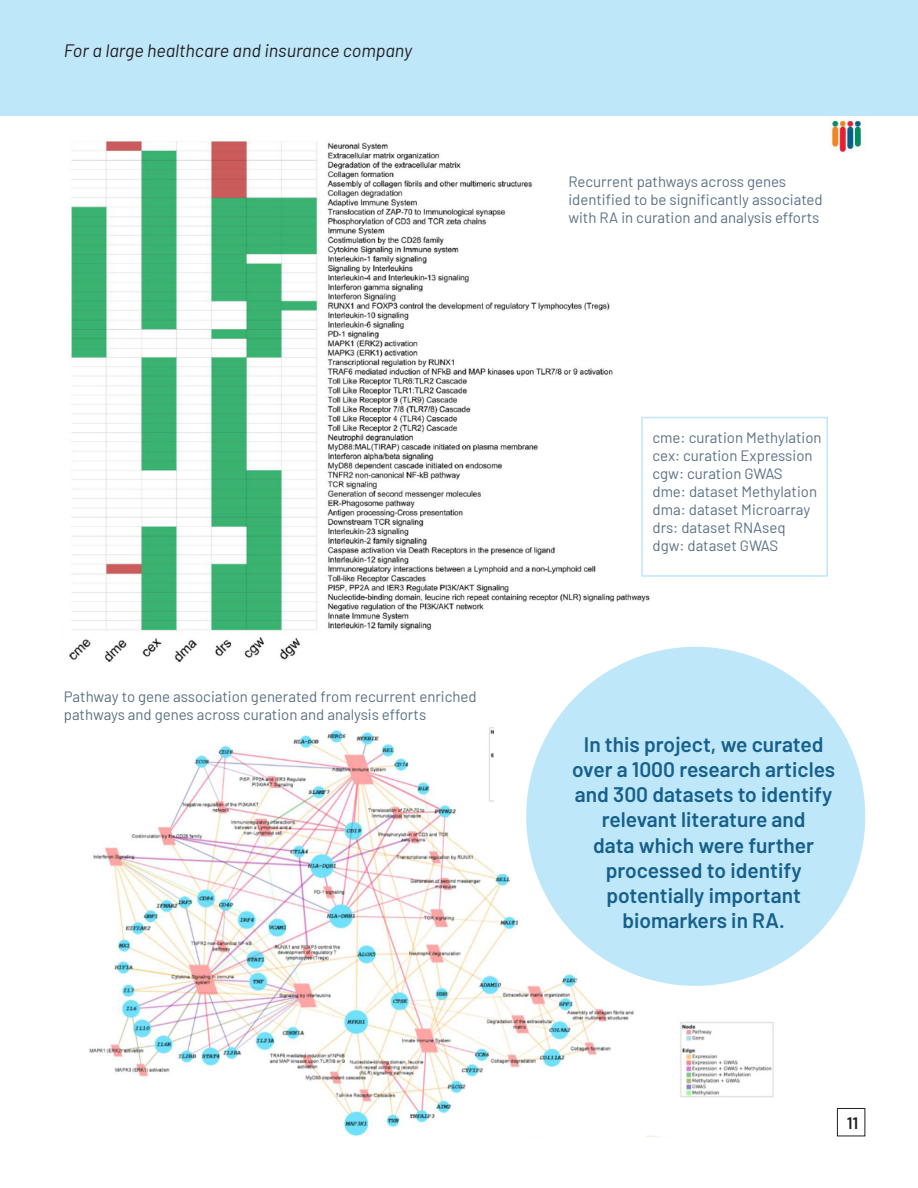
<style>
.page{position:relative;width:918px;height:1188px;background:#fff}
.page>*{position:absolute;margin:0;border:0;box-sizing:border-box;transform-origin:0 0}
.IMPACT{font:600 21px/25.2px "Barlow";color:#16608b;text-align:center}
.Title_2{font:italic 18px "Barlow";color:#231f20}
.Body_Text_Style{font:600 16.5px "Barlow";color:#231f20}
.Image_Title_1{font:15px/18px "Barlow";color:#5a7184}
</style>
<div class="page">
<img style="left:829px;top:117px;width:36px;height:36px">
<img style="left:89px;top:647px;width:593px;height:490px">
<img style="left:675px;top:1009px;width:99px;height:90px">
<div style="left:0;top:0;width:918px;height:116px;background:#bee7fa"></div>
<div style="left:494px;top:678px;width:247px;height:196px;background:#fff"></div>
<img style="left:69px;top:139px;width:582px;height:528px">
<div style="left:641px;top:417px;width:187px;height:160px;border:2px solid #bee7fa"></div>
<div style="left:526px;top:647px;width:339px;height:339px;background:#bee7fa;border-radius:50%"></div>
<div style="left:837px;top:1108px;width:28px;height:28px;border:1px solid #231f20"></div>
<p class="Title_2" style="left:64px;top:37px;width:350px">For a large healthcare and insurance company</p>
<p class="Image_Title_1" style="left:64px;top:687px;width:414px">Pathway to gene association generated from recurrent enriched pathways and genes across curation and analysis efforts</p>
<p class="Image_Title_1" style="left:568px;top:171px;width:256px">Recurrent pathways across genes identified to be significantly associated with RA in curation and analysis efforts</p>
<p class="Image_Title_1" style="left:652px;top:428px;width:171px">cme: curation Methylation</p>
<p class="Image_Title_1" style="left:652px;top:446px;width:162px">cex: curation Expression</p>
<p class="Image_Title_1" style="left:652px;top:464px;width:132px">cgw: curation GWAS</p>
<p class="Image_Title_1" style="left:652px;top:482px;width:166px">dme: dataset Methylation</p>
<p class="Image_Title_1" style="left:652px;top:500px;width:159px">dma: dataset Microarray</p>
<p class="Image_Title_1" style="left:652px;top:518px;width:135px">drs: dataset RNAseq</p>
<p class="Image_Title_1" style="left:652px;top:536px;width:127px">dgw: dataset GWAS</p>
<p class="IMPACT" style="left:572px;top:730px;width:265px">In this project, we curated over a 1000 research articles and 300 datasets to identify relevant literature and<br>data which were further processed to identify potentially important biomarkers in RA.</p>
<p class="Body_Text_Style" style="left:847px;top:1111px;width:13px">11</p>
</div>
